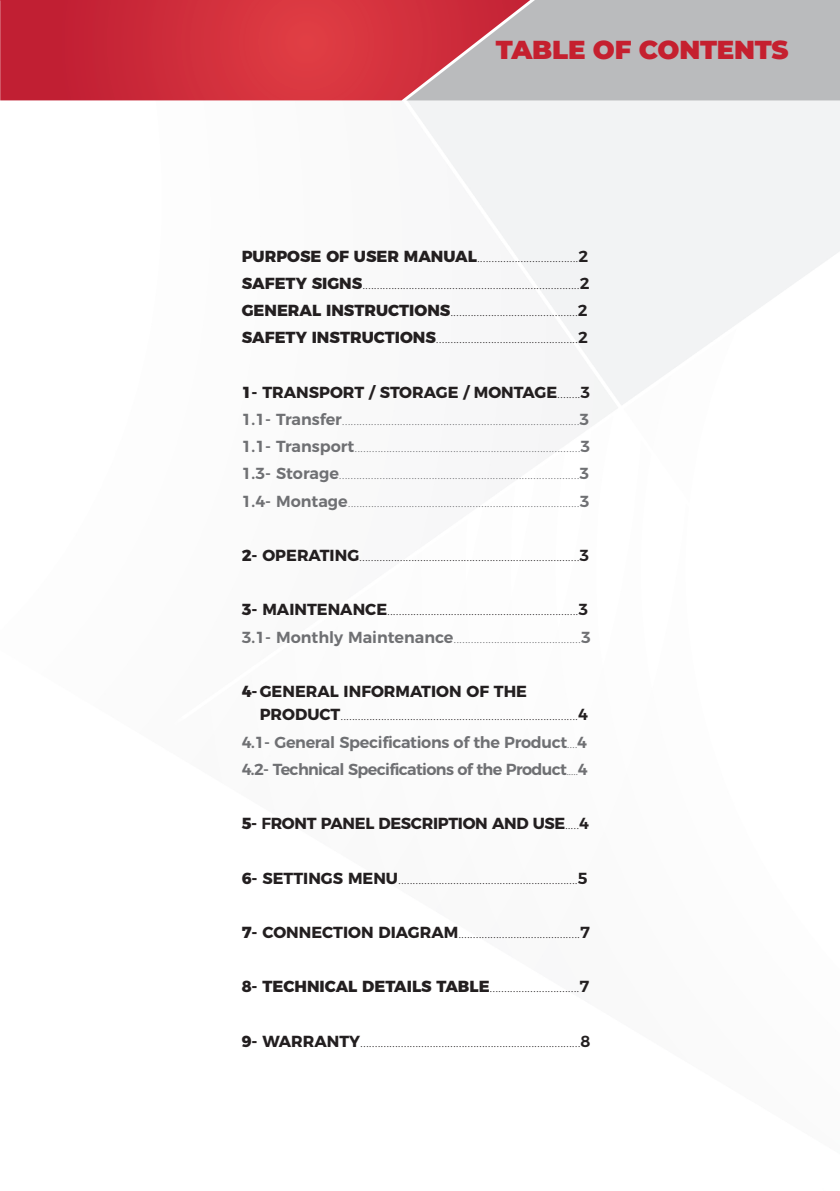
<style>
.page{position:relative;width:840px;height:1191px;background:#fff}
.page>*{position:absolute;margin:0;border:0;box-sizing:border-box;transform-origin:0 0}
.t1{font:900 26px "Montserrat";letter-spacing:-.01em;color:#c5202f}
.t2{font:200 16px/27.2px "Montserrat";color:#231f20}
.t3{font:200 16px/27.2px "Montserrat";color:#6f7073;text-align:justify}
.t4{font:600 16px "Montserrat";letter-spacing:-.04em;color:#6f7073}
.t5{font:600 16px "Montserrat";letter-spacing:-.02em;color:#6f7073}
.t6{font:700 16px "Montserrat";color:#231f20}
.t7{font:700 16px "Montserrat";letter-spacing:-.02em;color:#231f20}
.s1{font-weight:800}
.s2{font-weight:600}
.s3{font-weight:200}
.s4{font-weight:700}
.s5{font-weight:600;color:#6f7073}
.s6{color:#6f7073}
</style>
<div class="page">
<div style="left:530px;top:0;width:309px;height:100px;background:#babbbd"></div>
<svg style="left:0;top:0;width:530px;height:100px;background:#cd3e4b"></svg>
<p class="t1" style="left:495px;top:30px;width:294px">TABLE OF CONTENTS</p>
<p class="t2" style="left:241px;top:241px;width:349px;text-align:justify"><span class="s1">PURPOSE OF USER MANUAL</span>...................................<span class="s2">2<br></span><span class="s1">SAFETY SIGNS</span>...........................................................................<span class="s2">2<br></span><span class="s1">GENERAL INSTRUCTIONS</span>............................................<span class="s2">2<br></span><span class="s1">SAFETY INSTRUCTIONS</span>.................................................<span class="s2">2</span></p>
<p class="t6" style="left:241px;top:379px;width:350px"><span class="s1">1-</span> TRANSPORT / STORAGE / MONTAGE<span class="s3">........</span><span class="s2">3</span></p>
<p class="t3" style="left:241px;top:404px;width:350px"><span class="s2">1.1- Transfer</span>..................................................................................<span class="s2">3<br>1.1- Transport</span>..............................................................................<span class="s2">3<br>1.3- Storage</span>...................................................................................<span class="s2">3</span></p>
<p class="t3" style="left:241px;top:486px;width:349px"><span class="s2">1.4- Montage</span>................................................................................<span class="s2">3</span></p>
<p class="t2" style="left:241px;top:540px;width:349px"><span class="s1">2-</span> <span class="s4">OPERATING</span>............................................................................<span class="s2">3</span></p>
<p class="t2" style="left:241px;top:595px;width:350px"><span class="s1">3-</span> <span class="s4">MAINTENANCE</span>..................................................................<span class="s2">3<br></span><span class="s5">3.1- Monthly Maintenance</span><span class="s6">............................................</span><span class="s5">3</span></p>
<p class="t2" style="left:259px;top:678px;width:329px;line-height:23.2px;text-indent:-18px"><span class="s1">4-</span><span class="s4">GENERAL INFORMATION OF THE<br>PRODUCT</span>..................................................................................<span class="s2">4</span></p>
<p class="t5" style="left:241px;top:729px;width:347px">4.1- General Specifications of the Product<span class="s3">....</span>4</p>
<p class="t4" style="left:241px;top:756px;width:347px">4.2- Technical Specifications of the Product<span class="s3">.....</span>4</p>
<p class="t7" style="left:241px;top:810px;width:349px"><span class="s1">5-</span> <span class="s2">F</span>RONT PANEL DESCRIPTION AND USE<span class="s3">.....</span><span class="s2">4</span></p>
<p class="t2" style="left:241px;top:863px;width:347px"><span class="s1">6-</span> <span class="s4">SETTINGS MENU</span>..............................................................<span class="s2">5</span></p>
<p class="t2" style="left:241px;top:917px;width:349px"><span class="s1">7-</span> <span class="s4">CONNECTION DIAGRAM</span>..........................................<span class="s2">7</span></p>
<p class="t2" style="left:241px;top:971px;width:349px"><span class="s1">8- TECHNICAL DETAILS TABLE</span>...............................<span class="s2">7</span></p>
<p class="t2" style="left:241px;top:1026px;width:350px"><span class="s1">9-</span> <span class="s4">WARRANTY</span>............................................................................<span class="s2">8</span></p>
</div>
